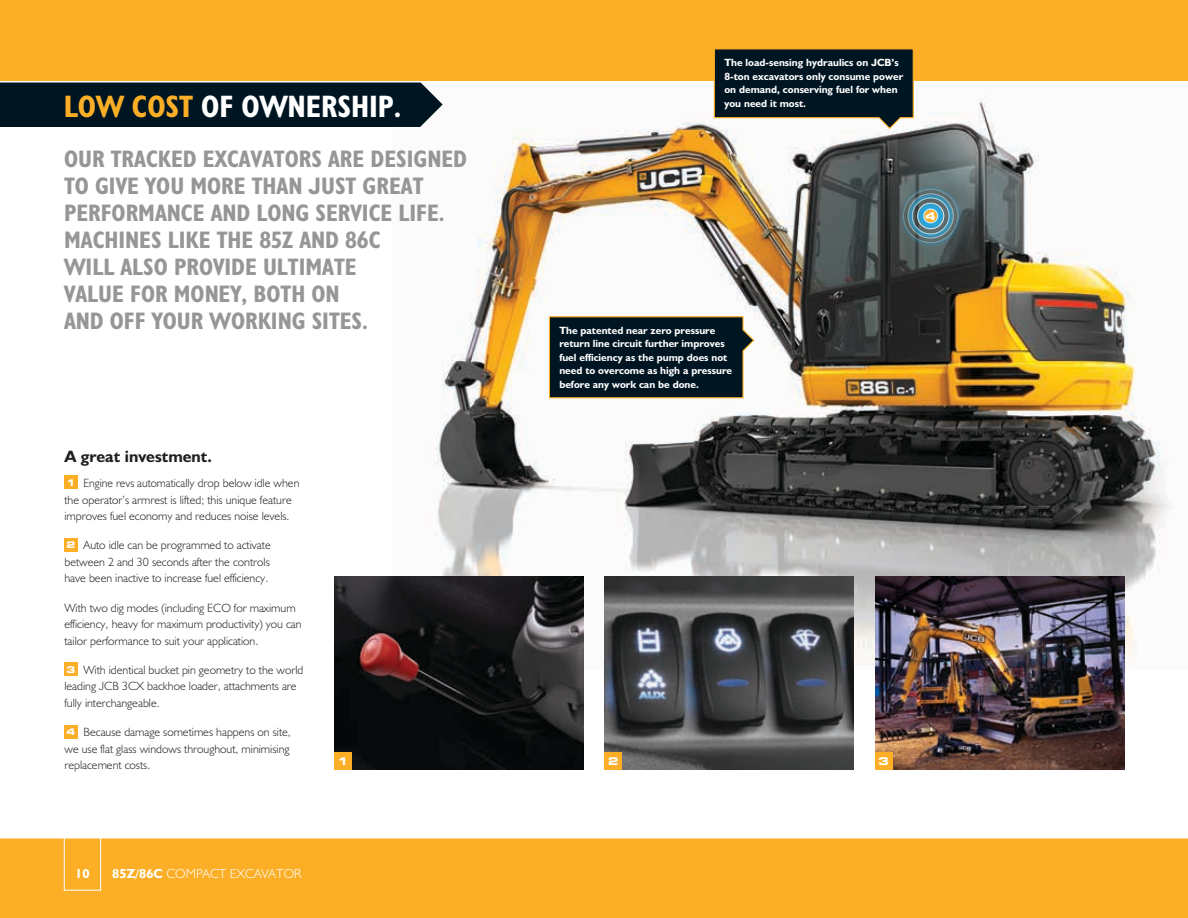
<style>
.page{position:relative;width:1188px;height:918px;background:#fff}
.page>*{position:absolute;margin:0;border:0;box-sizing:border-box;transform-origin:0 0}
.t1{font:31.2px "JCB Bold Condensed";color:#fff}
.t2{font:24px/27px "JCB Bold Condensed";color:#949698}
.t3{font:16.5px "JCB Bold";color:#231f20}
.t4{font:13.2px "JCB Light";color:#fff}
.t5{font:13.2px "JCB Bold";color:#fff}
.t6{font:12px/16.5px "JCB Light";color:#231f20}
.t7{font:10.5px/13.5px "JCB Bold";color:#fff}
.t8{font:700 expanded 10.5px "Square 721 BT";color:#fff}
.s1{color:#fcaf26}
.s2{font-family:"Square 721 BT";font-weight:700;font-stretch:expanded;font-size:9.15px;color:#fff}
.s3{font-family:"JCB Bold"}
</style>
<div class="page">
<img style="left:393px;top:120px;width:779px;height:549px">
<svg style="left:420px;top:82px;width:23px;height:45px"></svg>
<div style="left:0;top:71px;width:420px;height:56px;background:#001522"></div>
<div style="left:0;top:838px;width:1188px;height:80px;background:#fcaf26"></div>
<div style="left:0;top:0;width:1188px;height:81px;background:#fcaf26"></div>
<hr style="left:0;top:81px;width:1188px;height:1px;background:#fff">
<div style="left:64px;top:476px;width:14px;height:13px;background:#fcaf26"></div>
<div style="left:64px;top:538px;width:14px;height:13px;background:#fcaf26"></div>
<div style="left:64px;top:663px;width:14px;height:13px;background:#fcaf26"></div>
<div style="left:64px;top:725px;width:14px;height:13px;background:#fcaf26"></div>
<div style="left:64px;top:831px;width:37px;height:60px;border:1px solid #fff"></div>
<svg style="left:898px;top:184px;width:65px;height:64px;background:#5f7b81"></svg>
<img style="left:875px;top:577px;width:249px;height:192px">
<img style="left:334px;top:577px;width:249px;height:192px">
<div style="left:875px;top:752px;width:17px;height:17px;background:#fcaf26"></div>
<div style="left:334px;top:752px;width:18px;height:17px;background:#fcaf26"></div>
<svg style="left:713px;top:49px;width:459px;height:83px"></svg>
<svg style="left:548px;top:316px;width:207px;height:83px;background:#18292f"></svg>
<img style="left:605px;top:577px;width:249px;height:192px">
<div style="left:605px;top:752px;width:17px;height:17px;background:#fcaf26"></div>
<h1 class="t1" style="left:64px;top:87px;width:339px"><span class="s1">LOW COST</span> OF OWNERSHIP.</h1>
<h2 class="t2" style="left:64px;top:145px;width:404px">OUR TRACKED EXCAVATORS ARE DESIGNED<br>TO GIVE YOU MORE THAN JUST GREAT<br>PERFORMANCE AND LONG SERVICE LIFE.<br>MACHINES LIKE THE 85Z AND 86C<br>WILL ALSO PROVIDE ULTIMATE<br>VALUE FOR MONEY, BOTH ON<br>AND OFF YOUR WORKING SITES.</h2>
<p class="t7" style="left:724px;top:55px;width:180px">The load-sensing hydraulics on JCB’s<br>8-ton excavators only consume power on demand, conserving fuel for when you need it most.</p>
<p class="t8" style="left:926px;top:210px;width:12px">4</p>
<p class="t7" style="left:559px;top:323px;width:174px">The patented near zero pressure return line circuit further improves fuel efficiency as the pump does not need to overcome as high a pressure before any work can be done.</p>
<h3 class="t3" style="left:64px;top:446px;width:149px">A great investment.</h3>
<p class="t6" style="left:64px;top:475px;width:237px"><span class="s2">1</span> Engine revs automatically drop below idle when the operator’s armrest is lifted; this unique feature improves fuel economy and reduces noise levels.</p>
<p class="t6" style="left:64px;top:537px;width:208px;text-align:justify"><span class="s2">2</span> Auto idle can be programmed to activate between 2 and 30 seconds after the controls have been inactive to increase fuel efficiency.</p>
<p class="t6" style="left:64px;top:599px;width:239px">With two dig modes (including ECO for maximum efficiency, heavy for maximum productivity) you can tailor performance to suit your application.</p>
<p class="t6" style="left:64px;top:661px;width:241px"><span class="s2">3</span> With identical bucket pin geometry to the world leading JCB 3CX backhoe loader, attachments are fully interchangeable.</p>
<p class="t6" style="left:64px;top:724px;width:228px;text-align:justify"><span class="s2">4</span> Because damage sometimes happens on site, we use flat glass windows throughout, minimising replacement costs.</p>
<p class="t8" style="left:338px;top:755px;width:12px">1</p>
<p class="t8" style="left:878px;top:755px;width:12px">3</p>
<p class="t8" style="left:608px;top:755px;width:12px">2</p>
<p class="t5" style="left:75px;top:866px;width:16px">10</p>
<p class="t4" style="left:112px;top:866px;width:191px"><span class="s3">85Z/86C</span> COMPACT EXCAVATOR</p>
</div>
